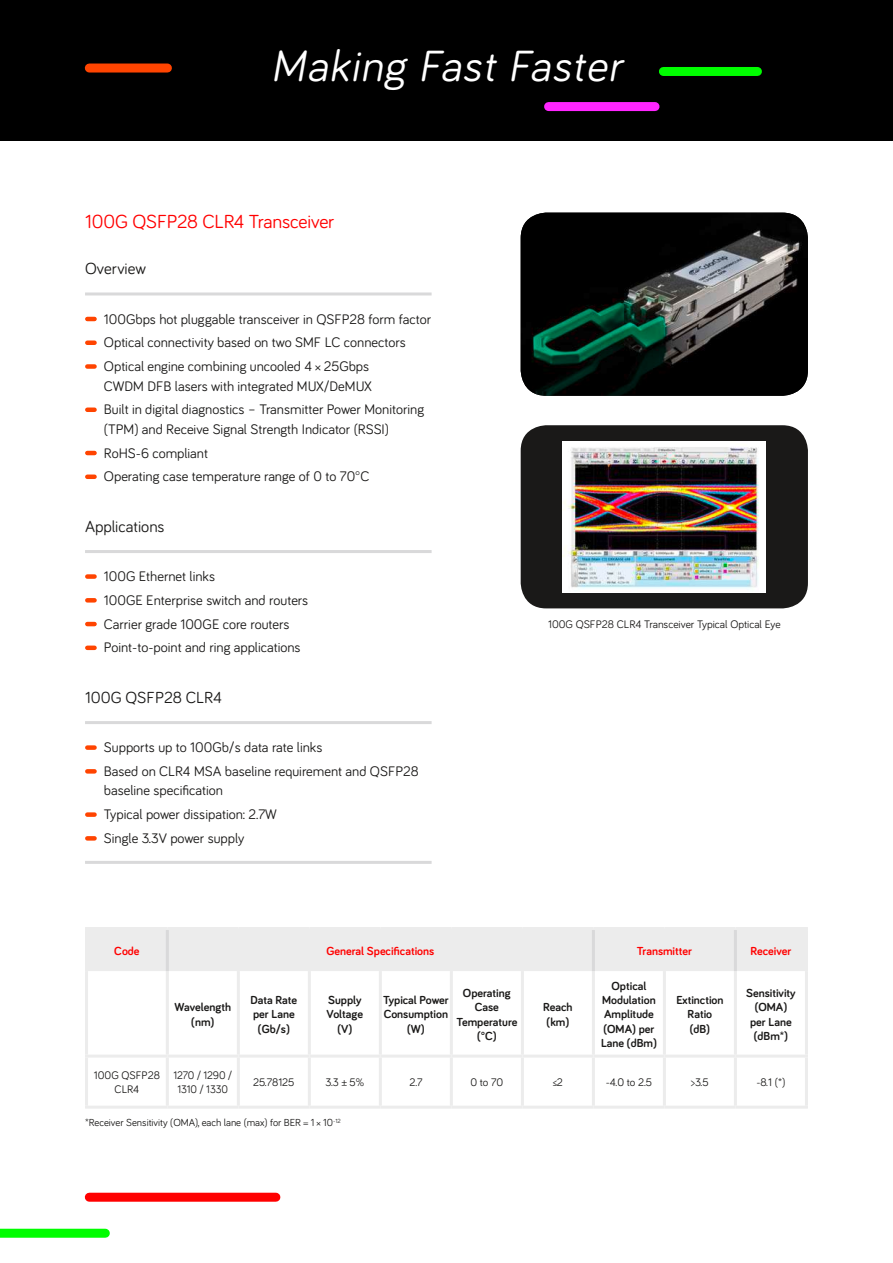
<style>
.page{position:relative;width:893px;height:1263px;background:#fff}
.page>*{position:absolute;margin:0;border:0;box-sizing:border-box;transform-origin:0 0}
.t1{font:italic 45px "Bariol";color:#fff}
.t2{font:19.5px "Bariol";letter-spacing:-.01em;color:#f00}
.t3{font:16.5px "Bariol";color:#1a1918}
.t4{font:14.25px/23.7px "Bariol";color:#1a1918}
.t5{font:700 12px/14.4px "Bariol";color:#1a1918;text-align:center}
.t6{font:700 12px "Bariol";color:#f00}
.t7{font:11.25px/13.5px "Bariol";color:#1a1918;text-align:center}
.t8{font:10.5px "Bariol";color:#1a1918}
</style>
<div class="page">
<div style="left:0;top:0;width:893px;height:140px;background:#000"></div>
<div style="left:89px;top:64px;width:78px;height:9px;background:#f40"></div>
<div style="left:549px;top:102px;width:106px;height:9px;background:#ff25ff"></div>
<div style="left:663px;top:67px;width:94px;height:9px;background:#00fd00"></div>
<div style="left:89px;top:1193px;width:187px;height:9px;background:#f00"></div>
<div style="left:0;top:1229px;width:105px;height:9px;background:#00fd00"></div>
<div style="left:521px;top:425px;width:287px;height:183px;background:#1a1918;border-radius:26px"></div>
<img style="left:521px;top:213px;width:287px;height:183px">
<img style="left:563px;top:441px;width:203px;height:151px">
<hr style="left:85px;top:292px;width:347px;height:3px;background:#d9d9da">
<svg style="left:87px;top:317px;width:8px;height:4px"></svg>
<div style="left:87px;top:340px;width:8px;height:5px;background:#f40"></div>
<div style="left:87px;top:364px;width:8px;height:5px;background:#f40"></div>
<div style="left:87px;top:407px;width:8px;height:5px;background:#f40"></div>
<svg style="left:87px;top:451px;width:8px;height:4px"></svg>
<div style="left:87px;top:474px;width:8px;height:5px;background:#f40"></div>
<hr style="left:85px;top:550px;width:347px;height:3px;background:#d9d9da">
<div style="left:87px;top:574px;width:8px;height:5px;background:#f40"></div>
<svg style="left:87px;top:598px;width:8px;height:4px"></svg>
<svg style="left:87px;top:622px;width:8px;height:4px"></svg>
<div style="left:87px;top:645px;width:8px;height:5px;background:#f40"></div>
<hr style="left:85px;top:721px;width:347px;height:3px;background:#d9d9da">
<div style="left:87px;top:745px;width:8px;height:5px;background:#f40"></div>
<div style="left:87px;top:769px;width:8px;height:5px;background:#f40"></div>
<div style="left:87px;top:812px;width:8px;height:5px;background:#f40"></div>
<div style="left:87px;top:836px;width:8px;height:5px;background:#f40"></div>
<hr style="left:85px;top:861px;width:347px;height:3px;background:#d9d9da">
<div style="left:88px;top:930px;width:717px;height:41px;background:#ececec"></div>
<hr style="left:166px;top:971px;width:3px;height:83px;background:#ececec">
<hr style="left:237px;top:971px;width:3px;height:83px;background:#ececec">
<hr style="left:308px;top:971px;width:3px;height:83px;background:#ececec">
<hr style="left:379px;top:971px;width:3px;height:83px;background:#ececec">
<hr style="left:450px;top:971px;width:3px;height:83px;background:#ececec">
<hr style="left:521px;top:971px;width:3px;height:83px;background:#ececec">
<hr style="left:592px;top:971px;width:3px;height:83px;background:#ececec">
<hr style="left:663px;top:971px;width:3px;height:83px;background:#ececec">
<hr style="left:734px;top:971px;width:3px;height:83px;background:#ececec">
<hr style="left:166px;top:1057px;width:3px;height:49px;background:#ececec">
<hr style="left:237px;top:1057px;width:3px;height:49px;background:#ececec">
<hr style="left:308px;top:1057px;width:3px;height:49px;background:#ececec">
<hr style="left:379px;top:1057px;width:3px;height:49px;background:#ececec">
<hr style="left:450px;top:1057px;width:3px;height:49px;background:#ececec">
<hr style="left:521px;top:1057px;width:3px;height:49px;background:#ececec">
<hr style="left:592px;top:1057px;width:3px;height:49px;background:#ececec">
<hr style="left:663px;top:1057px;width:3px;height:49px;background:#ececec">
<hr style="left:734px;top:1057px;width:3px;height:49px;background:#ececec">
<hr style="left:166px;top:930px;width:3px;height:41px;background:#d9d9da">
<hr style="left:592px;top:930px;width:3px;height:41px;background:#d9d9da">
<hr style="left:734px;top:930px;width:3px;height:41px;background:#d9d9da">
<hr style="left:85px;top:927px;width:82px;height:3px;background:#ececec">
<hr style="left:85px;top:930px;width:3px;height:41px;background:#ececec">
<hr style="left:167px;top:927px;width:71px;height:3px;background:#ececec">
<hr style="left:238px;top:927px;width:71px;height:3px;background:#ececec">
<hr style="left:309px;top:927px;width:71px;height:3px;background:#ececec">
<hr style="left:380px;top:927px;width:71px;height:3px;background:#ececec">
<hr style="left:451px;top:927px;width:71px;height:3px;background:#ececec">
<hr style="left:522px;top:927px;width:71px;height:3px;background:#ececec">
<hr style="left:593px;top:927px;width:71px;height:3px;background:#ececec">
<hr style="left:664px;top:927px;width:71px;height:3px;background:#ececec">
<hr style="left:735px;top:927px;width:73px;height:3px;background:#ececec">
<hr style="left:805px;top:930px;width:3px;height:41px;background:#ececec">
<hr style="left:85px;top:971px;width:3px;height:83px;background:#ececec">
<hr style="left:805px;top:971px;width:3px;height:83px;background:#ececec">
<hr style="left:85px;top:1054px;width:82px;height:3px;background:#ececec">
<hr style="left:85px;top:1057px;width:3px;height:49px;background:#ececec">
<hr style="left:167px;top:1054px;width:71px;height:3px;background:#ececec">
<hr style="left:238px;top:1054px;width:71px;height:3px;background:#ececec">
<hr style="left:309px;top:1054px;width:71px;height:3px;background:#ececec">
<hr style="left:380px;top:1054px;width:71px;height:3px;background:#ececec">
<hr style="left:451px;top:1054px;width:71px;height:3px;background:#ececec">
<hr style="left:522px;top:1054px;width:71px;height:3px;background:#ececec">
<hr style="left:593px;top:1054px;width:71px;height:3px;background:#ececec">
<hr style="left:664px;top:1054px;width:71px;height:3px;background:#ececec">
<hr style="left:735px;top:1054px;width:73px;height:3px;background:#ececec">
<hr style="left:805px;top:1057px;width:3px;height:49px;background:#ececec">
<hr style="left:85px;top:1106px;width:82px;height:3px;background:#ececec">
<hr style="left:167px;top:1106px;width:71px;height:3px;background:#ececec">
<hr style="left:238px;top:1106px;width:71px;height:3px;background:#ececec">
<hr style="left:309px;top:1106px;width:71px;height:3px;background:#ececec">
<hr style="left:380px;top:1106px;width:71px;height:3px;background:#ececec">
<hr style="left:451px;top:1106px;width:71px;height:3px;background:#ececec">
<hr style="left:522px;top:1106px;width:71px;height:3px;background:#ececec">
<hr style="left:593px;top:1106px;width:71px;height:3px;background:#ececec">
<hr style="left:664px;top:1106px;width:71px;height:3px;background:#ececec">
<hr style="left:735px;top:1106px;width:73px;height:3px;background:#ececec">
<h1 class="t1" style="left:271px;top:35px;width:362px">Making Fast Faster</h1>
<h2 class="t2" style="left:85px;top:208px;width:251px">100G QSFP28 CLR4 Transceiver</h2>
<p class="t3" style="left:85px;top:258px;width:63px">Overview</p>
<p class="t4" style="left:104px;top:306px;width:329px">100Gbps hot pluggable transceiver in QSFP28 form factor<br>Optical connectivity based on two SMF LC connectors<br>Optical engine combining uncooled 4 × 25Gbps</p>
<p class="t4" style="left:104px;top:373px;width:322px">CWDM DFB lasers with integrated MUX/DeMUX<br>Built in digital diagnostics – Transmitter Power Monitoring</p>
<p class="t4" style="left:104px;top:416px;width:287px">(TPM) and Receive Signal Strength Indicator (RSSI)<br>RoHS-6 compliant<br>Operating case temperature range of 0 to 70°C</p>
<p class="t3" style="left:85px;top:515px;width:81px">Applications</p>
<p class="t4" style="left:104px;top:564px;width:206px">100G Ethernet links<br>100GE Enterprise switch and routers<br>Carrier grade 100GE core routers<br>Point-to-point and ring applications</p>
<p class="t3" style="left:85px;top:686px;width:139px">100G QSFP28 CLR4</p>
<p class="t4" style="left:104px;top:735px;width:316px">Supports up to 100Gb/s data rate links<br>Based on CLR4 MSA baseline requirement and QSFP28</p>
<p class="t4" style="left:104px;top:778px;width:174px">baseline specification<br>Typical power dissipation: 2.7W<br>Single 3.3V power supply</p>
<p class="t7" style="left:548px;top:616px;width:234px">100G QSFP28 CLR4 Transceiver Typical Optical Eye</p>
<p class="t6" style="left:114px;top:942px;width:27px">Code</p>
<p class="t6" style="left:326px;top:942px;width:109px">General Specifications</p>
<p class="t6" style="left:637px;top:942px;width:57px">Transmitter</p>
<p class="t6" style="left:750px;top:942px;width:42px">Receiver</p>
<p class="t5" style="left:175px;top:999px;width:58px">Wavelength (nm)</p>
<p class="t5" style="left:250px;top:992px;width:48px">Data Rate per Lane (Gb/s)</p>
<p class="t5" style="left:327px;top:992px;width:38px">Supply<br>Voltage (V)</p>
<p class="t5" style="left:383px;top:992px;width:67px">Typical Power<br>Consumption (W)</p>
<p class="t5" style="left:456px;top:985px;width:63px">Operating<br>Case<br>Temperature (°C)</p>
<p class="t5" style="left:543px;top:999px;width:31px;text-align:left">Reach (km)</p>
<p class="t5" style="left:601px;top:978px;width:57px">Optical<br>Modulation<br>Amplitude (OMA) per<br>Lane (dBm)</p>
<p class="t5" style="left:676px;top:992px;width:49px">Extinction<br>Ratio (dB)</p>
<p class="t5" style="left:746px;top:985px;width:51px">Sensitivity (OMA) per Lane (dBm*)</p>
<p class="t7" style="left:94px;top:1068px;width:68px">100G QSFP28<br>CLR4</p>
<p class="t7" style="left:173px;top:1068px;width:60px">1270 / 1290 /<br>1310 / 1330</p>
<p class="t7" style="left:253px;top:1075px;width:43px">25.78125</p>
<p class="t7" style="left:326px;top:1075px;width:40px">3.3 ± 5%</p>
<p class="t7" style="left:409px;top:1075px;width:15px">2.7</p>
<p class="t7" style="left:470px;top:1075px;width:34px">0 to 70</p>
<p class="t7" style="left:553px;top:1075px;width:11px">≤2</p>
<p class="t7" style="left:606px;top:1075px;width:48px">-4.0 to 2.5</p>
<p class="t7" style="left:691px;top:1075px;width:19px">&gt;3.5</p>
<p class="t7" style="left:756px;top:1075px;width:30px">-8.1 (*)</p>
<p class="t8" style="left:85px;top:1116px;width:257px">*Receiver Sensitivity (OMA), each lane (max) for BER = 1 × 10<sup>-12</sup></p>
</div>
